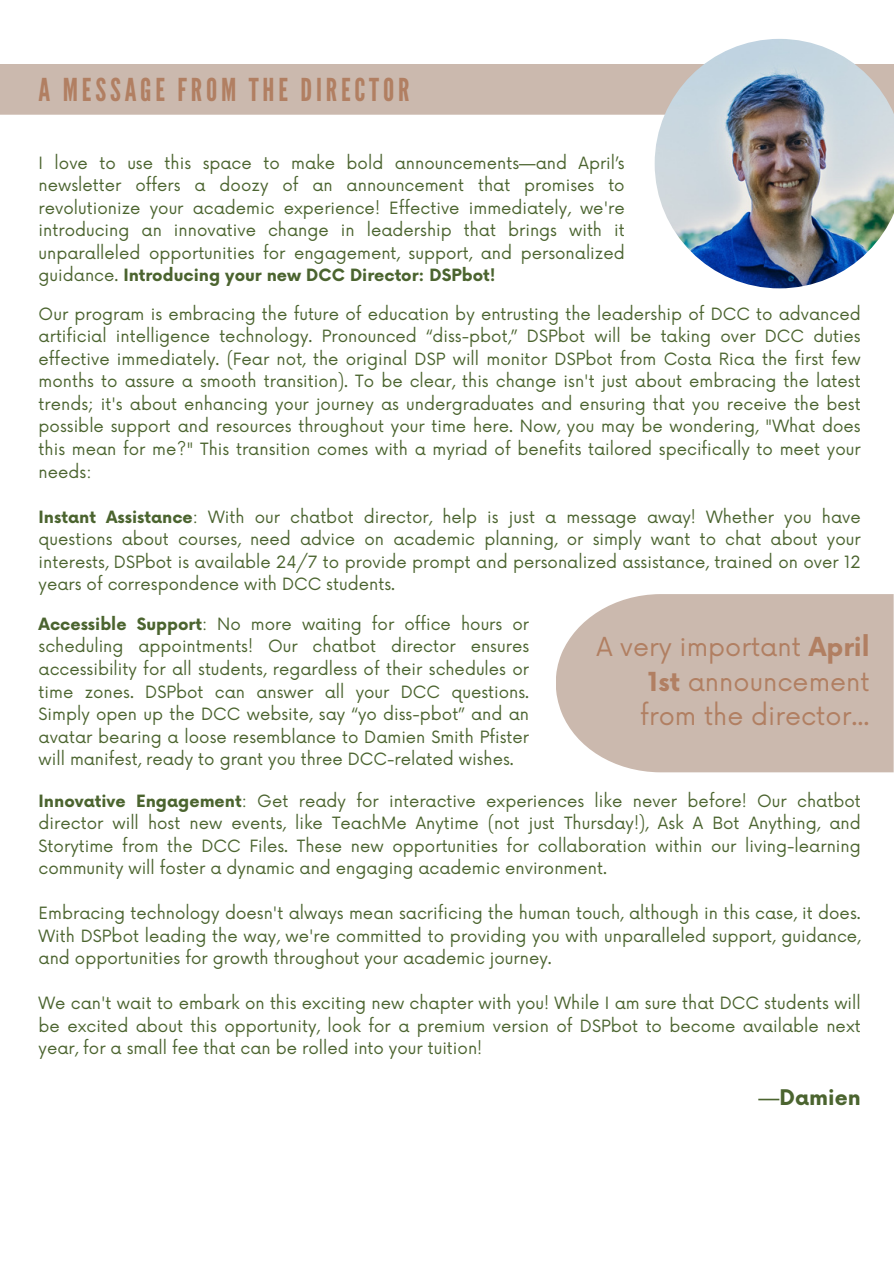
<style>
.page{position:relative;width:894px;height:1264px;background:#fff}
.page>*{position:absolute;margin:0;border:0;box-sizing:border-box;transform-origin:0 0}
.t1{font:31.5px "League Gothic";letter-spacing:.12em;color:#b17f62}
.t2{font:25.5px/34.8px "Now";color:#b17f62;text-align:right}
.t3{font:700 21px "Now";color:#4b642f}
.t4{font:16.5px/22.5px "Now";color:#4b642f;text-align:justify}
.s1{font-weight:700}
.s2{font-weight:400}
</style>
<div class="page">
<div style="left:0;top:64px;width:654px;height:51px;background:#cbb9ae"></div>
<div style="left:556px;top:594px;width:337px;height:178px;background:#cbb9ae"></div>
<img style="left:654px;top:39px;width:239px;height:249px">
<p class="t1" style="left:39px;top:71px;width:372px">A MESSAGE FROM THE DIRECTOR</p>
<h2 class="t4" style="left:39px;top:152px;width:587px">I love to use this space to make bold announcements—and April’s newsletter offers a doozy of an announcement that promises to revolutionize your academic experience! Effective immediately, we're introducing an innovative change in leadership that brings with it unparalleled opportunities for engagement, support, and personalized guidance. <span class="s1">Introducing your new DCC Director: DSPbot!</span></h2>
<h1 class="t4" style="left:39px;top:303px;width:823px">Our program is embracing the future of education by entrusting the leadership of DCC to advanced artificial intelligence technology. Pronounced “diss-pbot,” DSPbot will be taking over DCC duties effective immediately. (Fear not, the original DSP will monitor DSPbot from Costa Rica the first few months to assure a smooth transition). To be clear, this change isn't just about embracing the latest trends; it's about enhancing your journey as undergraduates and ensuring that you receive the best possible support and resources throughout your time here. Now, you may be wondering, "What does this mean for me?" This transition comes with a myriad of benefits tailored specifically to meet your needs:</h1>
<p class="t4" style="left:39px;top:506px;width:823px"><span class="s1">Instant Assistance</span>: With our chatbot director, help is just a message away! Whether you have questions about courses, need advice on academic planning, or simply want to chat about your interests, DSPbot is available 24/7 to provide prompt and personalized assistance, trained on over 12 years of correspondence with DCC students.</p>
<h3 class="t4" style="left:39px;top:613px;width:492px"><span class="s1">Accessible Support</span>: No more waiting for office hours or scheduling appointments! Our chatbot director ensures accessibility for all students, regardless of their schedules or time zones. DSPbot can answer all your DCC questions.<br>Simply open up the DCC website, say “yo diss-pbot” and an avatar bearing a loose resemblance to Damien Smith Pfister will manifest, ready to grant you three DCC-related wishes.</h3>
<p class="t2" style="left:596px;top:630px;width:275px">A very important <span class="s1">April<br>1st</span> announcement from the director...</p>
<p class="t4" style="left:39px;top:790px;width:823px"><span class="s1">Innovative Engagement</span>: Get ready for interactive experiences like never before! Our chatbot director will host new events, like TeachMe Anytime (not just Thursday!), Ask A Bot Anything, and Storytime from the DCC Files. These new opportunities for collaboration within our living-learning community will foster a dynamic and engaging academic environment.</p>
<p class="t4" style="left:39px;top:903px;width:823px">Embracing technology doesn't always mean sacrificing the human touch, although in this case, it does.<br>With DSPbot leading the way, we're committed to providing you with unparalleled support, guidance, and opportunities for growth throughout your academic journey.</p>
<p class="t4" style="left:39px;top:993px;width:823px">We can't wait to embark on this exciting new chapter with you! While I am sure that DCC students will be excited about this opportunity, look for a premium version of DSPbot to become available next year, for a small fee that can be rolled into your tuition!</p>
<p class="t3" style="left:758px;top:1086px;width:104px"><span class="s2">—</span>Damien</p>
</div>
